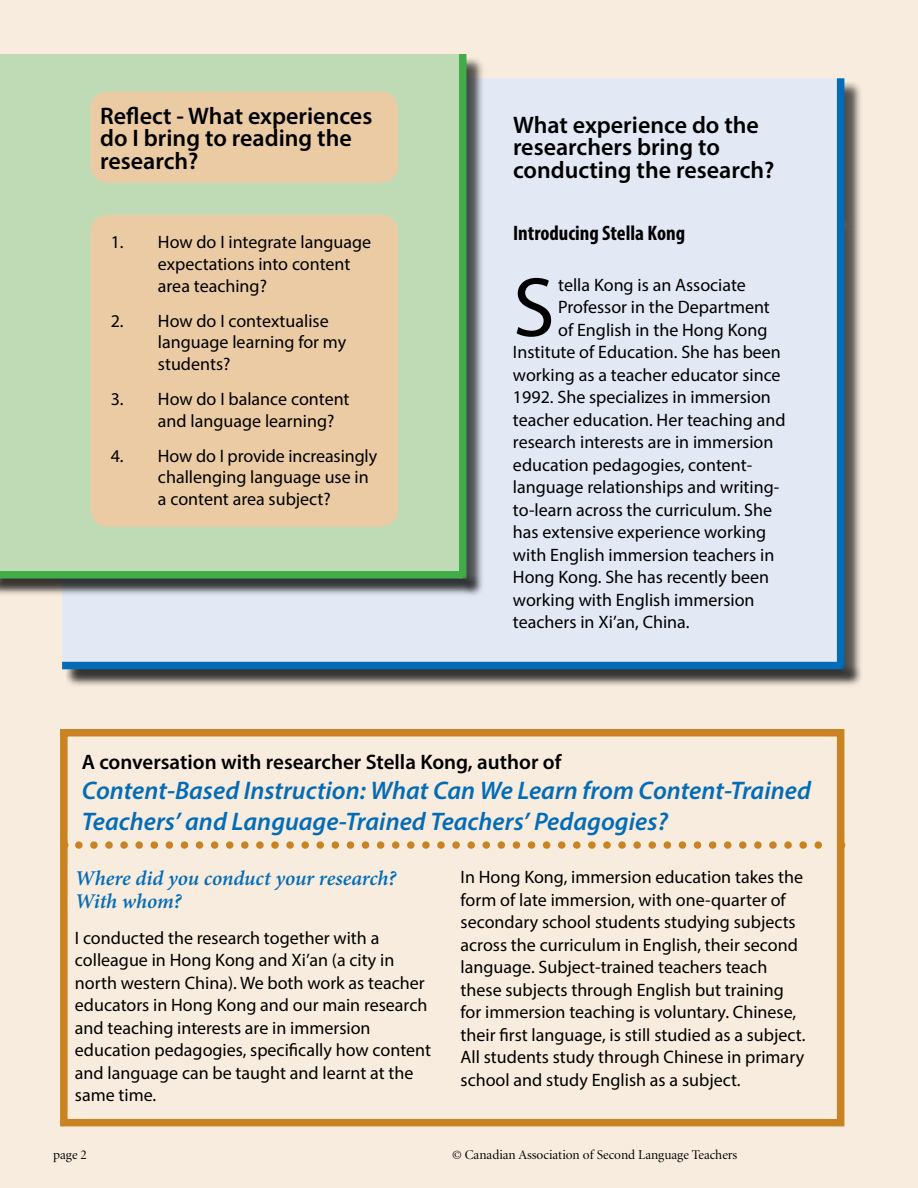
<style>
.page{position:relative;width:918px;height:1188px;background:#f8ecde}
.page>*{position:absolute;margin:0;border:0;box-sizing:border-box;transform-origin:0 0}
.t1{font:84.75px "Myriad Pro";color:#000}
.t2{font:italic 600 25.5px/30.6px "Myriad Pro";color:#036cb6}
.t3{font:600 24px/22.5px "Myriad Pro";color:#000}
.t4{font:600 21px "Myriad Pro";color:#000}
.t5{font:italic 600 21px/22.5px "Minion Pro";letter-spacing:-.005em;color:#036cb6}
.t6{font:700 condensed 21px "Myriad Pro";color:#000}
.t7{font:18px/22.5px "Myriad Pro";color:#000}
.t8{font:13.5px "Minion Display";color:#000}
</style>
<div class="page">
<div style="left:459px;top:78px;width:378px;height:137px;background:#e3e8f5"></div>
<div style="left:62px;top:215px;width:775px;height:451px;background:#e3e8f5"></div>
<svg style="left:79px;top:841px;width:743px;height:8px"></svg>
<div style="left:64px;top:664px;width:799px;height:24px;background:#000;opacity:.75"></div>
<div style="left:62px;top:662px;width:782px;height:7px;background:#036cb6"></div>
<div style="left:839px;top:81px;width:24px;height:603px;background:#000;opacity:.75"></div>
<div style="left:837px;top:78px;width:7px;height:588px;background:#036cb6"></div>
<div style="left:0;top:54px;width:459px;height:521px;background:#bfdbb5"></div>
<div style="left:90px;top:215px;width:308px;height:312px;background:#ebcba4;border-radius:18px"></div>
<div style="left:90px;top:91px;width:308px;height:92px;background:#ebcba4;border-radius:18px"></div>
<div style="left:60px;top:729px;width:784px;height:397px;border:8px solid #c98322"></div>
<div style="left:461px;top:56px;width:24px;height:541px;background:#000;opacity:.75"></div>
<div style="left:459px;top:54px;width:7px;height:525px;background:#41ad49"></div>
<div style="left:0;top:573px;width:481px;height:24px;background:#000;opacity:.75"></div>
<div style="left:0;top:571px;width:463px;height:8px;background:#41ad49"></div>
<h3 class="t3" style="left:100px;top:104px;width:274px">Reflect - What experiences do I bring to reading the research?</h3>
<p class="t7" style="left:158px;top:231px;width:215px;line-height:21.6px;text-indent:-47px">1. How do I integrate language expectations into content area teaching?</p>
<p class="t7" style="left:158px;top:310px;width:190px;line-height:21.6px;text-indent:-47px">2. How do I contextualise language learning for my students?</p>
<p class="t7" style="left:158px;top:388px;width:193px;line-height:21.6px;text-indent:-47px">3. How do I balance content and language learning?</p>
<p class="t7" style="left:158px;top:445px;width:221px;line-height:21.6px;text-indent:-47px">4. How do I provide increasingly challenging language use in a content area subject?</p>
<h3 class="t3" style="left:513px;top:113px;width:263px">What experience do the researchers bring to conducting the research?</h3>
<p class="t6" style="left:513px;top:220px;width:174px">Introducing Stella Kong</p>
<h1 class="t1" style="left:513px;top:255px;width:43px">S</h1>
<p class="t7" style="left:558px;top:273px;width:189px">tella Kong is an Associate</p>
<p class="t7" style="left:558px;top:296px;width:213px">Professor in the Department</p>
<p class="t7" style="left:558px;top:318px;width:211px">of English in the Hong Kong</p>
<p class="t7" style="left:513px;top:341px;width:269px">Institute of Education. She has been</p>
<p class="t7" style="left:513px;top:363px;width:269px">working as a teacher educator since</p>
<p class="t7" style="left:513px;top:386px;width:259px">1992. She specializes in immersion</p>
<p class="t7" style="left:513px;top:408px;width:274px">teacher education. Her teaching and</p>
<p class="t7" style="left:513px;top:431px;width:262px">research interests are in immersion</p>
<p class="t7" style="left:513px;top:453px;width:241px">education pedagogies, content-</p>
<p class="t7" style="left:513px;top:476px;width:268px">language relationships and writing-</p>
<p class="t7" style="left:513px;top:498px;width:261px">to-learn across the curriculum. She</p>
<p class="t7" style="left:513px;top:521px;width:255px">has extensive experience working</p>
<p class="t7" style="left:513px;top:543px;width:263px">with English immersion teachers in</p>
<p class="t7" style="left:513px;top:566px;width:258px">Hong Kong. She has recently been</p>
<p class="t7" style="left:513px;top:588px;width:243px">working with English immersion</p>
<p class="t7" style="left:513px;top:611px;width:178px">teachers in Xi’an, China.</p>
<p class="t4" style="left:82px;top:748px;width:481px">A conversation with researcher Stella Kong, author of</p>
<h2 class="t2" style="left:82px;top:775px;width:731px">Content-Based Instruction: What Can We Learn from Content-Trained<br>Teachers’ and Language-Trained Teachers’ Pedagogies?</h2>
<p class="t5" style="left:75px;top:867px;width:323px">Where did you conduct your research?<br>With whom?</p>
<p class="t7" style="left:75px;top:926px;width:358px">I conducted the research together with a colleague in Hong Kong and Xi’an (a city in north western China). We both work as teacher educators in Hong Kong and our main research and teaching interests are in immersion education pedagogies, specifically how content and language can be taught and learnt at the same time.</p>
<p class="t7" style="left:461px;top:866px;width:346px">In Hong Kong, immersion education takes the form of late immersion, with one-quarter of secondary school students studying subjects across the curriculum in English, their second language. Subject-trained teachers teach these subjects through English but training for immersion teaching is voluntary. Chinese, their first language, is still studied as a subject.<br>All students study through Chinese in primary school and study English as a subject.</p>
<p class="t8" style="left:53px;top:1148px;width:35px">page 2</p>
<p class="t8" style="left:452px;top:1148px;width:287px">© Canadian Association of Second Language Teachers</p>
</div>
